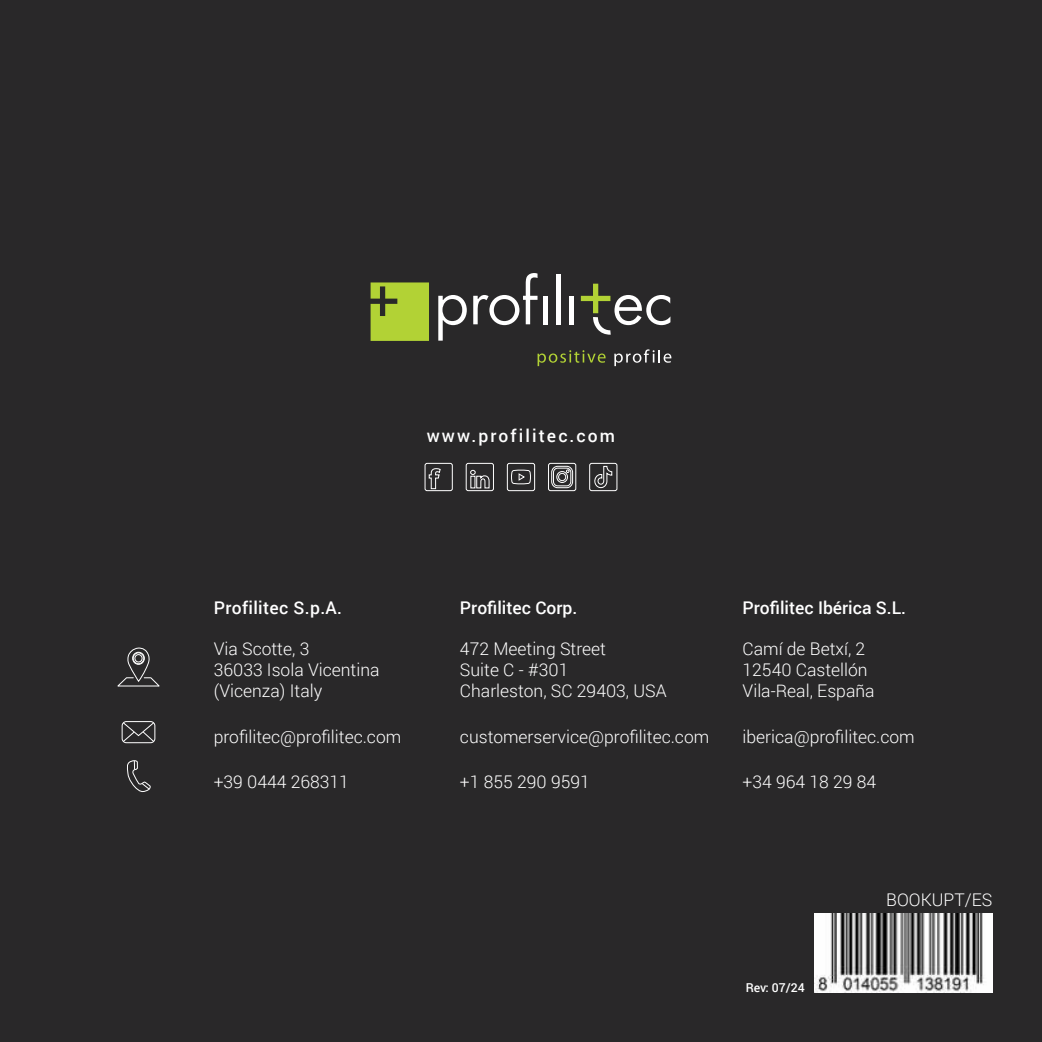
<style>
.page{position:relative;width:1042px;height:1042px;background:#292829}
.page>*{position:absolute;margin:0;border:0;box-sizing:border-box;transform-origin:0 0}
.t1{font:300 17.5px/21px "Roboto";color:#fff}
.t2{font:500 17.5px "Roboto";color:#fff}
.t3{font:500 17.5px "Roboto";letter-spacing:.12em;color:#fff}
.t4{font:500 17.5px "Roboto";letter-spacing:.02em;color:#fff}
.t5{font:500 12.25px "Roboto";color:#fff}
</style>
<div class="page">
<hr style="left:556px;top:274px;width:4px;height:50px;background:#fff">
<hr style="left:543px;top:296px;width:4px;height:28px;background:#fff">
<svg style="left:473px;top:273px;width:64px;height:52px"></svg>
<div style="left:569px;top:296px;width:5px;height:28px;background:#fff"></div>
<svg style="left:438px;top:295px;width:29px;height:46px"></svg>
<svg style="left:370px;top:282px;width:59px;height:59px;background:#a4c133"></svg>
<svg style="left:581px;top:284px;width:89px;height:51px"></svg>
<svg style="left:537px;top:350px;width:68px;height:16px"></svg>
<svg style="left:614px;top:349px;width:57px;height:17px"></svg>
<svg style="left:127px;top:760px;width:24px;height:32px"></svg>
<svg style="left:117px;top:647px;width:43px;height:39px"></svg>
<div style="left:122px;top:721px;width:33px;height:22px;border:1px solid #fff;border-radius:4px"></div>
<svg style="left:122px;top:722px;width:33px;height:20px"></svg>
<svg style="left:424px;top:462px;width:29px;height:30px"></svg>
<svg style="left:465px;top:462px;width:29px;height:30px"></svg>
<svg style="left:506px;top:462px;width:29px;height:30px"></svg>
<svg style="left:548px;top:462px;width:29px;height:30px"></svg>
<div style="left:589px;top:463px;width:28px;height:28px;border:1px solid #fff;border-radius:2px"></div>
<svg style="left:594px;top:465px;width:19px;height:24px"></svg>
<img style="left:814px;top:913px;width:178px;height:79px">
<p class="t3" style="left:427px;top:423px;width:190px">www.profilitec.com</p>
<p class="t4" style="left:214px;top:595px;width:130px">Profilitec S.p.A.</p>
<p class="t2" style="left:460px;top:595px;width:119px">Pro昀椀litec Corp.</p>
<p class="t2" style="left:742px;top:595px;width:165px">Pro昀椀litec Ibérica S.L.</p>
<p class="t1" style="left:214px;top:638px;width:167px">Via Scotte, 3<br>36033 Isola Vicentina (Vicenza) Italy</p>
<p class="t1" style="left:214px;top:726px;width:189px">pro昀椀litec@pro昀椀litec.com</p>
<p class="t1" style="left:214px;top:770px;width:137px">+39 0444 268311</p>
<p class="t1" style="left:460px;top:638px;width:208px">472 Meeting Street<br>Suite C - #301<br>Charleston, SC 29403, USA</p>
<p class="t1" style="left:742px;top:638px;width:133px">Camí de Betxí, 2<br>12540 Castellón<br>Vila-Real, España</p>
<p class="t1" style="left:460px;top:726px;width:251px">customerservice@pro昀椀litec.com</p>
<p class="t1" style="left:742px;top:726px;width:174px">iberica@pro昀椀litec.com</p>
<p class="t1" style="left:460px;top:770px;width:131px">+1 855 290 9591</p>
<p class="t1" style="left:742px;top:770px;width:135px">+34 964 18 29 84</p>
<p class="t5" style="left:746px;top:983px;width:60px">Rev: 07/24</p>
<p class="t1" style="left:886px;top:889px;width:108px">BOOKUPT/ES</p>
</div>
